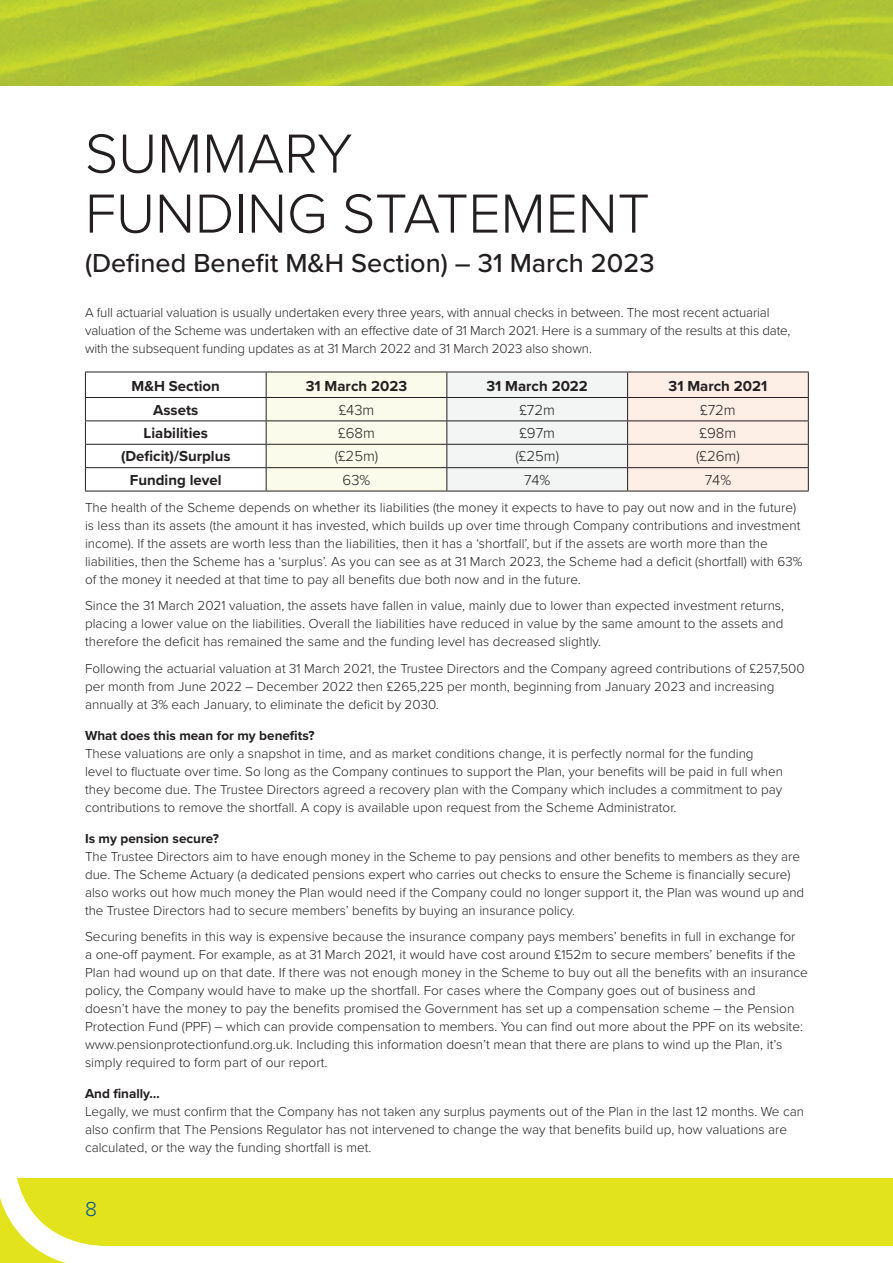
<style>
.page{position:relative;width:893px;height:1263px;background:#fff}
.page>*{position:absolute;margin:0;border:0;box-sizing:border-box;transform-origin:0 0}
.Heading{font:300 57px "Proxima Nova";color:#231f20}
.Sub_Heading{font:500 27px "Proxima Nova";color:#231f20}
.t1{font:300 21px "Proxima Nova";color:#015398}
.Bodytext{font:700 15px "Proxima Nova";color:#231f20}
.Bodytext-2{font:300 15px "Proxima Nova";color:#231f20}
.Bodytext-3{font:300 13.5px/18px "Proxima Nova";color:#231f20}
.Bodytext-4{font:700 13.5px "Proxima Nova";color:#231f20}
</style>
<div class="page">
<img style="left:0;top:0;width:893px;height:85px">
<svg style="left:0;top:1198px;width:66px;height:65px"></svg>
<div style="left:17px;top:1178px;width:876px;height:68px;background:#e2e31d"></div>
<hr style="left:85px;top:372px;width:181px;height:1px;background:#231f20">
<hr style="left:85px;top:397px;width:181px;height:1px;background:#231f20">
<hr style="left:85px;top:420px;width:181px;height:1px;background:#231f20">
<hr style="left:85px;top:444px;width:181px;height:1px;background:#231f20">
<hr style="left:85px;top:467px;width:181px;height:1px;background:#231f20">
<svg style="left:85px;top:372px;width:1px;height:119px"></svg>
<svg style="left:266px;top:372px;width:543px;height:119px"></svg>
<hr style="left:85px;top:491px;width:181px;height:1px;background:#231f20">
<hr style="left:266px;top:491px;width:181px;height:1px;background:#231f20">
<hr style="left:447px;top:491px;width:181px;height:1px;background:#231f20">
<hr style="left:628px;top:491px;width:181px;height:1px;background:#231f20">
<p class="Heading" style="left:85px;top:111px;width:269px">SUMMARY</p>
<p class="Heading" style="left:85px;top:171px;width:566px">FUNDING STATEMENT</p>
<p class="Sub_Heading" style="left:85px;top:242px;width:571px">(Defined Benefit M&amp;H Section) – 31 March 2023</p>
<p class="Bodytext-3" style="left:85px;top:303px;width:707px">A full actuarial valuation is usually undertaken every three years, with annual checks in between. The most recent actuarial valuation of the Scheme was undertaken with an effective date of 31 March 2021. Here is a summary of the results at this date, with the subsequent funding updates as at 31 March 2022 and 31 March 2023 also shown.</p>
<p class="Bodytext" style="left:132px;top:374px;width:90px">M&amp;H Section</p>
<p class="Bodytext" style="left:306px;top:374px;width:103px">31 March 2023</p>
<p class="Bodytext" style="left:486px;top:374px;width:103px">31 March 2022</p>
<p class="Bodytext" style="left:669px;top:374px;width:100px">31 March 2021</p>
<p class="Bodytext" style="left:153px;top:398px;width:47px">Assets</p>
<p class="Bodytext-2" style="left:339px;top:398px;width:37px">£43m</p>
<p class="Bodytext-2" style="left:519px;top:398px;width:37px">£72m</p>
<p class="Bodytext-2" style="left:700px;top:398px;width:37px">£72m</p>
<p class="Bodytext" style="left:144px;top:422px;width:66px">Liabilities</p>
<p class="Bodytext-2" style="left:338px;top:422px;width:38px">£68m</p>
<p class="Bodytext-2" style="left:519px;top:422px;width:37px">£97m</p>
<p class="Bodytext-2" style="left:700px;top:422px;width:38px">£98m</p>
<p class="Bodytext" style="left:121px;top:445px;width:111px">(Deficit)/Surplus</p>
<p class="Bodytext-2" style="left:335px;top:445px;width:45px">(£25m)</p>
<p class="Bodytext-2" style="left:515px;top:445px;width:45px">(£25m)</p>
<p class="Bodytext-2" style="left:696px;top:445px;width:45px">(£26m)</p>
<p class="Bodytext" style="left:130px;top:469px;width:93px">Funding level</p>
<p class="Bodytext-2" style="left:343px;top:469px;width:29px">63%</p>
<p class="Bodytext-2" style="left:524px;top:469px;width:28px">74%</p>
<p class="Bodytext-2" style="left:705px;top:469px;width:28px">74%</p>
<p class="Bodytext-3" style="left:85px;top:498px;width:719px">The health of the Scheme depends on whether its liabilities (the money it expects to have to pay out now and in the future) is less than its assets (the amount it has invested, which builds up over time through Company contributions and investment income). If the assets are worth less than the liabilities, then it has a ‘shortfall’, but if the assets are worth more than the liabilities, then the Scheme has a ‘surplus’. As you can see as at 31 March 2023, the Scheme had a deficit (shortfall) with 63% of the money it needed at that time to pay all benefits due both now and in the future.</p>
<p class="Bodytext-3" style="left:85px;top:596px;width:701px;text-align:justify">Since the 31 March 2021 valuation, the assets have fallen in value, mainly due to lower than expected investment returns, placing a lower value on the liabilities. Overall the liabilities have reduced in value by the same amount to the assets and therefore the deficit has remained the same and the funding level has decreased slightly.</p>
<p class="Bodytext-3" style="left:85px;top:659px;width:721px">Following the actuarial valuation at 31 March 2021, the Trustee Directors and the Company agreed contributions of £257,500 per month from June 2022 – December 2022 then £265,225 per month, beginning from January 2023 and increasing annually at 3% each January, to eliminate the deficit by 2030.</p>
<p class="Bodytext-4" style="left:85px;top:725px;width:231px">What does this mean for my benefits?</p>
<p class="Bodytext-3" style="left:85px;top:743px;width:700px">These valuations are only a snapshot in time, and as market conditions change, it is perfectly normal for the funding level to fluctuate over time. So long as the Company continues to support the Plan, your benefits will be paid in full when they become due. The Trustee Directors agreed a recovery plan with the Company which includes a commitment to pay contributions to remove the shortfall. A copy is available upon request from the Scheme Administrator.</p>
<p class="Bodytext-4" style="left:85px;top:828px;width:135px">Is my pension secure?</p>
<p class="Bodytext-3" style="left:85px;top:846px;width:721px">The Trustee Directors aim to have enough money in the Scheme to pay pensions and other benefits to members as they are due. The Scheme Actuary (a dedicated pensions expert who carries out checks to ensure the Scheme is financially secure) also works out how much money the Plan would need if the Company could no longer support it, the Plan was wound up and the Trustee Directors had to secure members’ benefits by buying an insurance policy.</p>
<p class="Bodytext-3" style="left:85px;top:927px;width:724px">Securing benefits in this way is expensive because the insurance company pays members’ benefits in full in exchange for<br>a one-off payment. For example, as at 31 March 2021, it would have cost around £152m to secure members’ benefits if the Plan had wound up on that date. If there was not enough money in the Scheme to buy out all the benefits with an insurance policy, the Company would have to make up the shortfall. For cases where the Company goes out of business and<br>doesn’t have the money to pay the benefits promised the Government has set up a compensation scheme – the Pension Protection Fund (PPF) – which can provide compensation to members. You can find out more about the PPF on its website: www.pensionprotectionfund.org.uk. Including this information doesn’t mean that there are plans to wind up the Plan, it’s simply required to form part of our report.</p>
<p class="Bodytext-4" style="left:85px;top:1083px;width:76px">And finally…</p>
<p class="Bodytext-3" style="left:85px;top:1101px;width:720px">Legally, we must confirm that the Company has not taken any surplus payments out of the Plan in the last 12 months. We can also confirm that The Pensions Regulator has not intervened to change the way that benefits build up, how valuations are calculated, or the way the funding shortfall is met.</p>
<p class="t1" style="left:85px;top:1193px;width:13px">8</p>
</div>
